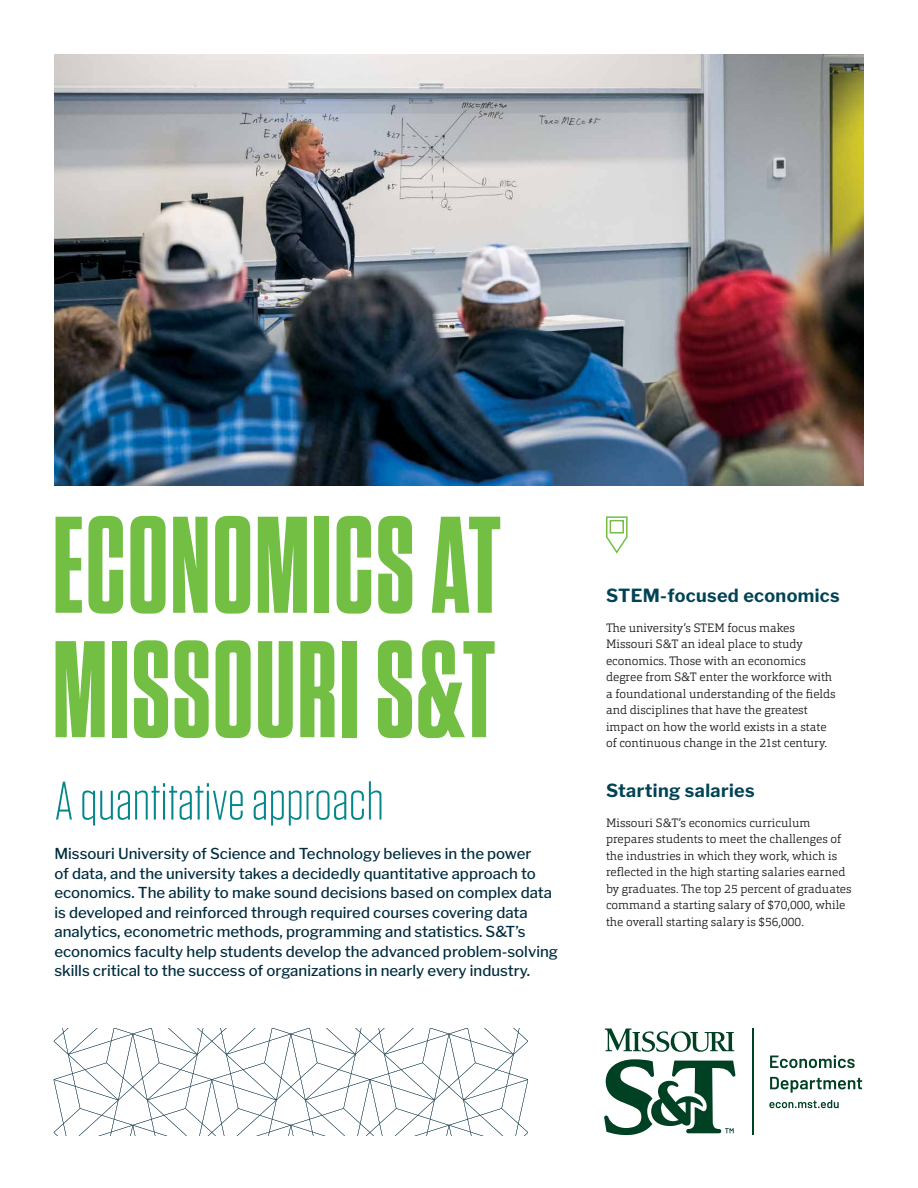
<style>
.page{position:relative;width:918px;height:1188px;background:#fff}
.page>*{position:absolute;margin:0;border:0;box-sizing:border-box;transform-origin:0 0}
.t1{font:700 137.25px/124.5px "Tungsten Condensed";letter-spacing:.02em;color:#72bf44}
.t2{font:300 54px "Tungsten";color:#04868b}
.t3{font:700 18px "Libre Franklin";letter-spacing:.02em;color:#004356}
.t4{font:500 15px/19.5px "Libre Franklin";color:#002d3f}
.t5{font:300 12px/16.5px "Orgon Slab";color:#231f20}
</style>
<div class="page">
<img style="left:54px;top:54px;width:810px;height:432px">
<svg style="left:54px;top:1029px;width:474px;height:106px"></svg>
<svg style="left:770px;top:1055px;width:85px;height:13px"></svg>
<svg style="left:770px;top:1077px;width:92px;height:16px"></svg>
<svg style="left:769px;top:1100px;width:70px;height:8px"></svg>
<hr style="left:752px;top:1029px;width:2px;height:106px;background:#004023">
<svg style="left:605px;top:1029px;width:129px;height:23px"></svg>
<svg style="left:604px;top:1059px;width:131px;height:76px"></svg>
<svg style="left:606px;top:516px;width:22px;height:38px"></svg>
<div style="left:610px;top:520px;width:14px;height:14px;border:2px solid #72bf44"></div>
<h1 class="t1" style="left:53px;top:507px;width:450px">ECONOMICS AT<br>MISSOURI S&amp;T</h1>
<h2 class="t2" style="left:54px;top:773px;width:331px">A quantitative approach</h2>
<p class="t4" style="left:54px;top:843px;width:505px">Missouri University of Science and Technology believes in the power<br>of data, and the university takes a decidedly quantitative approach to economics. The ability to make sound decisions based on complex data is developed and reinforced through required courses covering data analytics, econometric methods, programming and statistics. S&amp;T’s economics faculty help students develop the advanced problem-solving skills critical to the success of organizations in nearly every industry.</p>
<h3 class="t3" style="left:606px;top:581px;width:235px">STEM-focused economics</h3>
<p class="t5" style="left:606px;top:619px;width:231px">The university’s STEM focus makes Missouri S&amp;T an ideal place to study economics. Those with an economics degree from S&amp;T enter the workforce with a foundational understanding of the fields and disciplines that have the greatest impact on how the world exists in a state of continuous change in the 21st century.</p>
<h3 class="t3" style="left:606px;top:776px;width:150px">Starting salaries</h3>
<p class="t5" style="left:606px;top:814px;width:247px">Missouri S&amp;T’s economics curriculum prepares students to meet the challenges of the industries in which they work, which is reflected in the high starting salaries earned by graduates. The top 25 percent of graduates command a starting salary of $70,000, while the overall starting salary is $56,000.</p>
</div>
